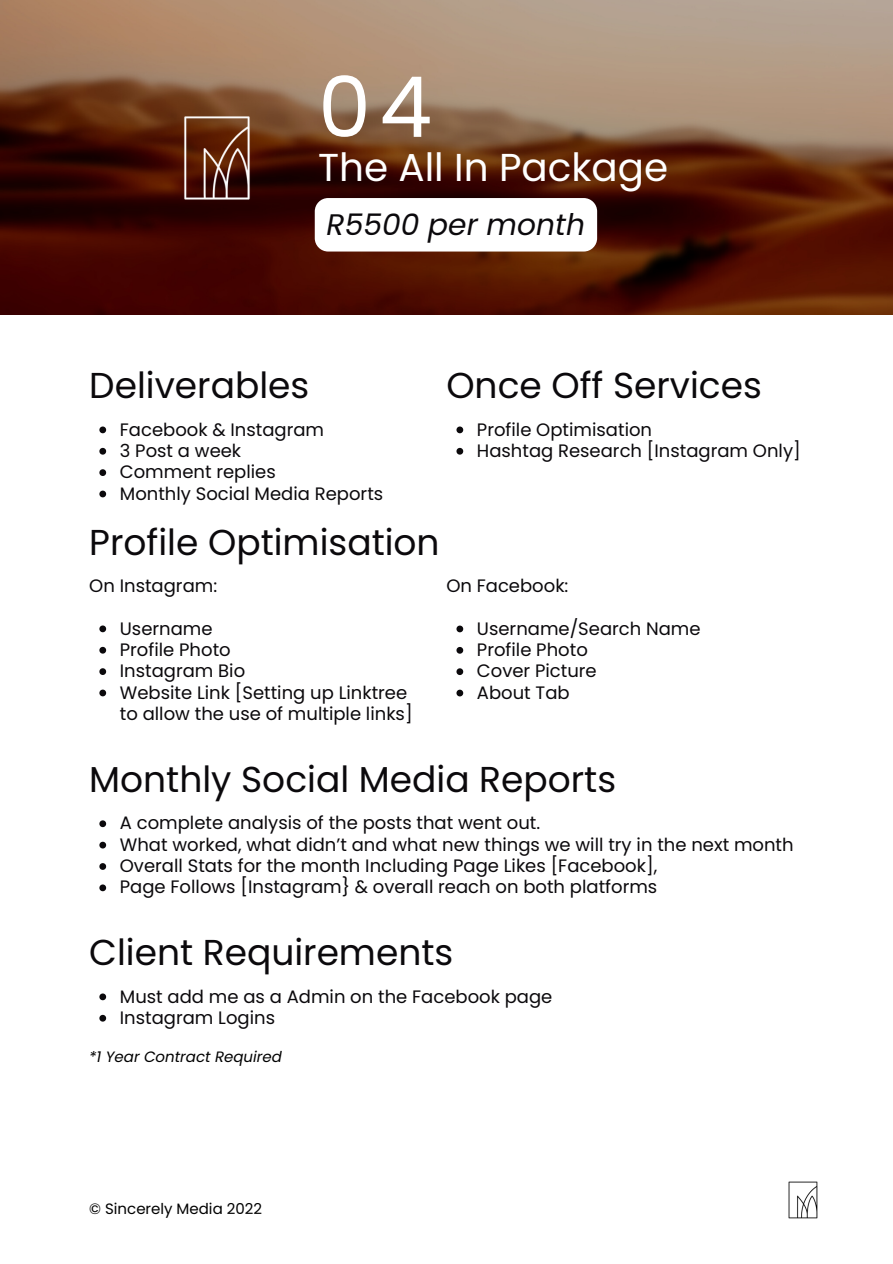
<style>
.page{position:relative;width:893px;height:1264px;background:#fff}
.page>*{position:absolute;margin:0;border:0;box-sizing:border-box;transform-origin:0 0}
.t1{font:83.85px "Poppins";color:#fff}
.t2{font:38.85px "Poppins";color:#fff}
.t3{font:36px "Poppins";color:#0b090c}
.t4{font:italic 29.7px "Poppins";color:#0b090c}
.t5{font:18px/21.3px "Poppins";color:#0b090c}
.t6{font:italic 15px "Poppins";color:#000}
.t7{font:15px "Poppins";color:#000}
</style>
<div class="page">
<img style="left:788px;top:1181px;width:30px;height:38px">
<img style="left:0;top:0;width:892px;height:315px">
<img style="left:115px;top:56px;width:203px;height:203px">
<svg style="left:99px;top:426px;width:7px;height:7px"></svg>
<svg style="left:99px;top:448px;width:7px;height:6px"></svg>
<svg style="left:99px;top:469px;width:7px;height:7px"></svg>
<svg style="left:99px;top:490px;width:7px;height:7px"></svg>
<svg style="left:99px;top:993px;width:7px;height:7px"></svg>
<svg style="left:99px;top:1014px;width:7px;height:7px"></svg>
<svg style="left:99px;top:820px;width:7px;height:7px"></svg>
<svg style="left:99px;top:841px;width:7px;height:7px"></svg>
<svg style="left:99px;top:863px;width:7px;height:6px"></svg>
<svg style="left:99px;top:884px;width:7px;height:7px"></svg>
<svg style="left:456px;top:426px;width:7px;height:7px"></svg>
<svg style="left:456px;top:448px;width:7px;height:6px"></svg>
<svg style="left:99px;top:625px;width:7px;height:7px"></svg>
<svg style="left:99px;top:647px;width:7px;height:6px"></svg>
<svg style="left:99px;top:668px;width:7px;height:7px"></svg>
<svg style="left:99px;top:689px;width:7px;height:7px"></svg>
<svg style="left:456px;top:625px;width:7px;height:7px"></svg>
<svg style="left:456px;top:647px;width:7px;height:6px"></svg>
<svg style="left:456px;top:668px;width:7px;height:7px"></svg>
<svg style="left:456px;top:689px;width:7px;height:7px"></svg>
<div style="left:315px;top:198px;width:282px;height:53px;background:#fff;border-radius:13px"></div>
<h1 class="t1" style="left:318px;top:49px;width:115px">04</h1>
<h2 class="t2" style="left:318px;top:141px;width:351px">The All In Package</h2>
<h3 class="t4" style="left:326px;top:204px;width:260px">R5500 per month</h3>
<h3 class="t3" style="left:89px;top:360px;width:221px">Deliverables</h3>
<h3 class="t3" style="left:446px;top:360px;width:317px">Once Off Services</h3>
<p class="t5" style="left:120px;top:418px;width:265px">Facebook &amp; Instagram<br>3 Post a week<br>Comment replies<br>Monthly Social Media Reports</p>
<h3 class="t3" style="left:89px;top:517px;width:352px">Profile Optimisation</h3>
<p class="t5" style="left:89px;top:575px;width:129px">On Instagram:</p>
<p class="t5" style="left:120px;top:617px;width:294px">Username<br>Profile Photo<br>Instagram Bio<br>Website Link [Setting up Linktree to allow the use of multiple links]</p>
<p class="t5" style="left:477px;top:418px;width:325px">Profile Optimisation<br>Hashtag Research [Instagram Only]</p>
<p class="t5" style="left:446px;top:575px;width:124px">On Facebook:</p>
<p class="t5" style="left:477px;top:617px;width:225px">Username/Search Name<br>Profile Photo<br>Cover Picture<br>About Tab</p>
<h3 class="t3" style="left:89px;top:754px;width:528px">Monthly Social Media Reports</h3>
<p class="t5" style="left:120px;top:812px;width:675px">A complete analysis of the posts that went out.<br>What worked, what didn’t and what new things we will try in the next month Overall Stats for the month Including Page Likes [Facebook],<br>Page Follows [Instagram} &amp; overall reach on both platforms</p>
<h3 class="t3" style="left:89px;top:927px;width:365px">Client Requirements</h3>
<p class="t5" style="left:120px;top:985px;width:434px">Must add me as a Admin on the Facebook page<br>Instagram Logins</p>
<p class="t6" style="left:89px;top:1046px;width:194px">*1 Year Contract Required</p>
<p class="t7" style="left:89px;top:1197px;width:174px">© Sincerely Media 2022</p>
</div>
